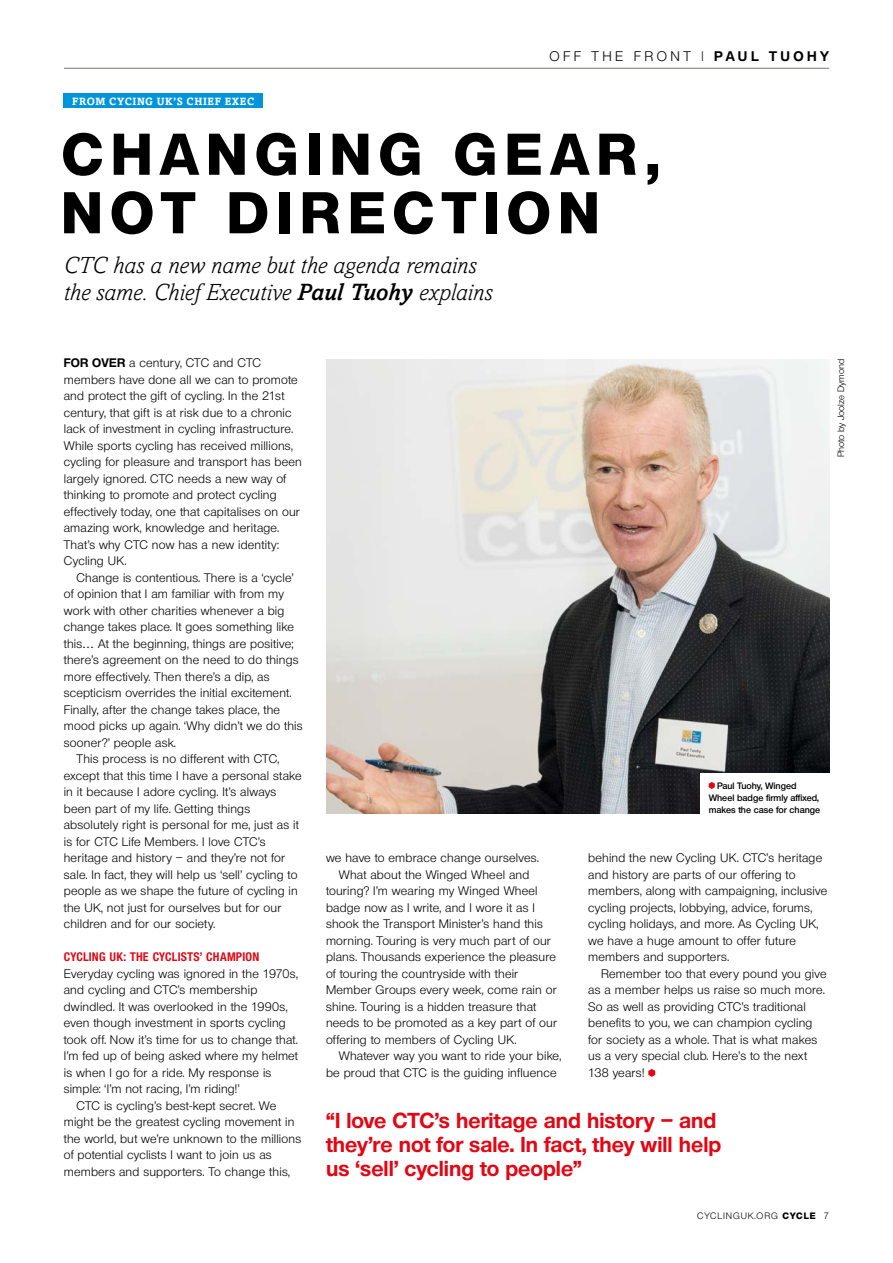
<style>
.page{position:relative;width:893px;height:1263px;background:#fff}
.page>*{position:absolute;margin:0;border:0;box-sizing:border-box;transform-origin:0 0}
.t1{font:800 57px/58.5px "Olnova";letter-spacing:.14em;color:#000}
.Answer_2ndPara{font:italic 300 24px/27px "Amasis";letter-spacing:-.005em;color:#000}
.t2{font:700 21px/24px "Olnova";color:#e30613}
._1stPara{font:13.5px "Olnova";letter-spacing:.26em;color:#000}
.Answer_2ndPara-2{font:12px/16.5px "Olnova";letter-spacing:.015em;color:#000}
.t3{font:700 10.5px "Amasis";letter-spacing:.055em;color:#fff}
.t4{font:600 9px/12px "Olnova";color:#000}
.CTC_IMAGE_CAPTIONS{font:9px "Olnova";color:#000}
.CTC_IMAGE_CAPTIONS-2{font:9px "Olnova";letter-spacing:.1em;color:#000}
.s1{font-weight:300}
.s2{font-weight:700}
.s3{font-weight:500}
.s4{font-weight:700;font-stretch:condensed;color:#e30613}
.s5{font-weight:800}
</style>
<div class="page">
<img style="left:326px;top:359px;width:503px;height:455px">
<div style="left:700px;top:773px;width:130px;height:48px;background:#fff"></div>
<svg style="left:709px;top:782px;width:6px;height:7px"></svg>
<hr style="left:64px;top:68px;width:765px;height:1px;background:#7b7775">
<div style="left:64px;top:94px;width:199px;height:14px;background:#0095db"></div>
<svg style="left:648px;top:1069px;width:7px;height:8px"></svg>
<p class="t3" style="left:72px;top:95px;width:184px">FROM CYCING UK’S CHIEF EXEC</p>
<p class="_1stPara" style="left:550px;top:48px;width:281px">OFF THE FRONT <span class="s1">|</span> <span class="s2">PAUL TUOHY</span></p>
<p class="t1" style="left:62px;top:125px;width:599px">CHANGING GEAR,<br>NOT DIRECTION</p>
<p class="Answer_2ndPara" style="left:64px;top:252px;width:430px">CTC has a new name but the agenda remains the same. Chief Executive <span class="s3">Paul Tuohy</span> explains</p>
<p class="Answer_2ndPara-2" style="left:64px;top:355px;width:240px"><span class="s2">FOR OVER</span> a century, CTC and CTC members have done all we can to promote and protect the gift of cycling. In the 21st century, that gift is at risk due to a chronic lack of investment in cycling infrastructure.<br>While sports cycling has received millions, cycling for pleasure and transport has been largely ignored. CTC needs a new way of thinking to promote and protect cycling effectively today, one that capitalises on our amazing work, knowledge and heritage.<br>That’s why CTC now has a new identity:<br>Cycling UK.</p>
<p class="Answer_2ndPara-2" style="left:64px;top:569px;width:240px;text-indent:13px">Change is contentious. There is a ‘cycle’ of opinion that I am familiar with from my work with other charities whenever a big change takes place. It goes something like this… At the beginning, things are positive; there’s agreement on the need to do things more effectively. Then there’s a dip, as scepticism overrides the initial excitement.<br>Finally, after the change takes place, the mood picks up again. ‘Why didn’t we do this sooner?’ people ask.</p>
<p class="Answer_2ndPara-2" style="left:64px;top:751px;width:239px;text-indent:13px">This process is no different with CTC, except that this time I have a personal stake in it because I adore cycling. It’s always been part of my life. Getting things absolutely right is personal for me, just as it is for CTC Life Members. I love CTC’s heritage and history – and they’re not for sale. In fact, they will help us ‘sell’ cycling to people as we shape the future of cycling in the UK, not just for ourselves but for our children and for our society.</p>
<p class="Answer_2ndPara-2" style="left:64px;top:949px;width:236px"><span class="s4">CYCLING UK: THE CYCLISTS’ CHAMPION </span>Everyday cycling was ignored in the 1970s, and cycling and CTC’s membership dwindled. It was overlooked in the 1990s, even though investment in sports cycling took off. Now it’s time for us to change that.<br>I’m fed up of being asked where my helmet is when I go for a ride. My response is simple: ‘I’m not racing, I’m riding!’</p>
<p class="Answer_2ndPara-2" style="left:64px;top:1097px;width:239px;text-indent:13px">CTC is cycling’s best-kept secret. We might be the greatest cycling movement in the world, but we’re unknown to the millions of potential cyclists I want to join us as members and supporters. To change this,</p>
<p class="CTC_IMAGE_CAPTIONS" style="left:836px;top:457px;width:100px;rotate:-90deg">Photo by Joolze Dymond</p>
<p class="Answer_2ndPara-2" style="left:326px;top:850px;width:214px">we have to embrace change ourselves.</p>
<p class="Answer_2ndPara-2" style="left:326px;top:866px;width:233px;text-indent:13px">What about the Winged Wheel and touring? I’m wearing my Winged Wheel badge now as I write, and I wore it as I shook the Transport Minister’s hand this morning. Touring is very much part of our plans. Thousands experience the pleasure of touring the countryside with their Member Groups every week, come rain or shine. Touring is a hidden treasure that needs to be promoted as a key part of our offering to members of Cycling UK.</p>
<p class="Answer_2ndPara-2" style="left:326px;top:1048px;width:237px;text-indent:13px">Whatever way you want to ride your bike, be proud that CTC is the guiding influence</p>
<p class="t4" style="left:709px;top:780px;width:113px;text-indent:8px">Paul Tuohy, Winged<br>Wheel badge firmly affixed, makes the case for change</p>
<p class="Answer_2ndPara-2" style="left:588px;top:850px;width:241px">behind the new Cycling UK. CTC’s heritage and history are parts of our offering to members, along with campaigning, inclusive cycling projects, lobbying, advice, forums, cycling holidays, and more. As Cycling UK, we have a huge amount to offer future members and supporters.</p>
<p class="Answer_2ndPara-2" style="left:588px;top:965px;width:240px;text-indent:13px">Remember too that every pound you give as a member helps us raise so much more.<br>So as well as providing CTC’s traditional benefits to you, we can champion cycling for society as a whole. That is what makes us a very special club. Here’s to the next 138 years!</p>
<p class="t2" style="left:326px;top:1108px;width:397px">“I love CTC’s heritage and history – and they’re not for sale. In fact, they will help us ‘sell’ cycling to people”</p>
<p class="CTC_IMAGE_CAPTIONS-2" style="left:697px;top:1210px;width:133px">CYCLINGUK.ORG <span class="s5">CYCLE</span> 7</p>
</div>
